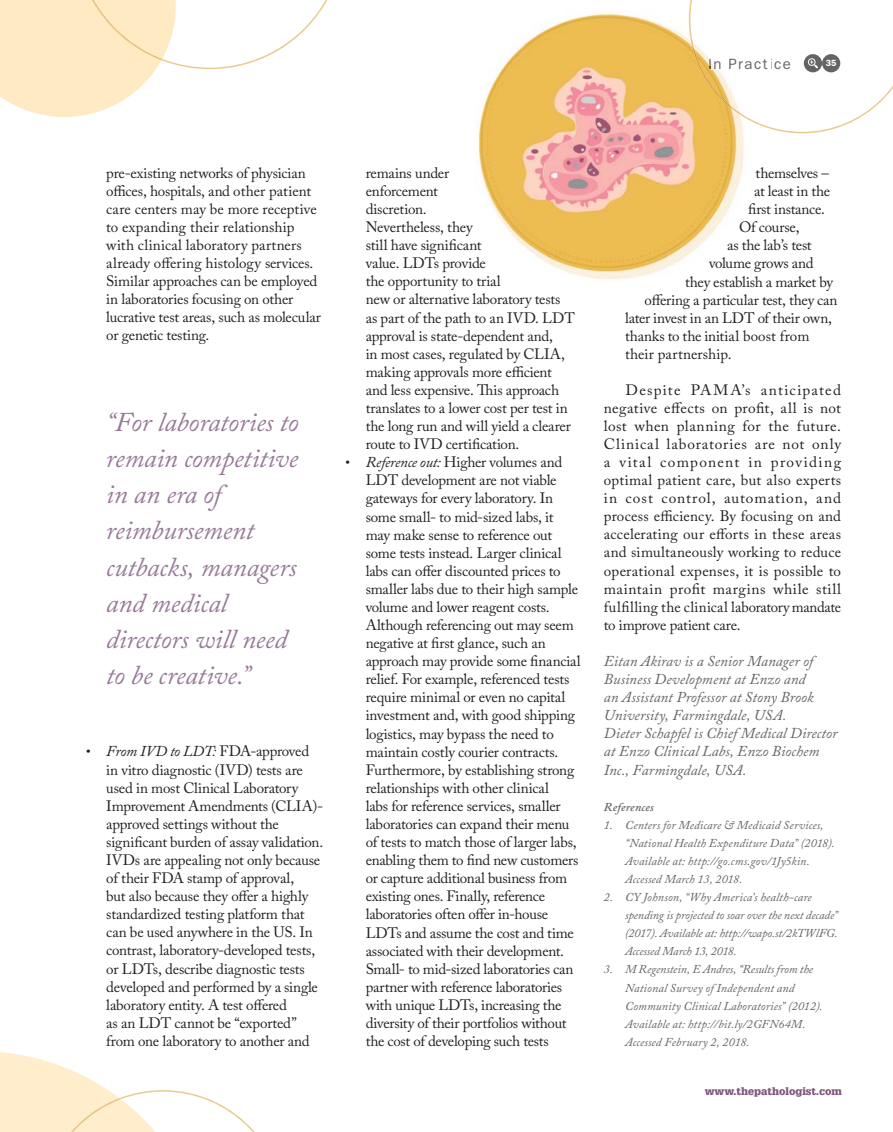
<style>
.page{position:relative;width:893px;height:1132px;background:#fff}
.page>*{position:absolute;margin:0;border:0;box-sizing:border-box;transform-origin:0 0}
.t1{font:italic 27px/36.2px "Adobe Caslon Pro";letter-spacing:-.005em;color:#987899}
.t2{font:15px/18.1px "Adobe Caslon Pro";letter-spacing:-.015em;color:#231f20}
.t3{font:italic 15px/18.1px "Adobe Caslon Pro";color:#636466}
.t4{font:15px "ITC Franklin Gothic Std";letter-spacing:.1em;color:#636466}
.t5{font:italic 12px/18px "Adobe Caslon Pro";letter-spacing:.005em;color:#636466}
.t6{font:italic 600 12px "Adobe Caslon Pro";letter-spacing:.015em;color:#636466}
.t7{font:900 10.5px "Glypha LT Std";color:#7f587e}
.t8{font:600 9px "ITC Franklin Gothic Std";color:#fff}
.s1{color:#615e58}
.s2{font-style:italic}
</style>
<div class="page">
<div style="left:822px;top:54px;width:18px;height:18px;background:#636466;border-radius:50%"></div>
<div style="left:804px;top:54px;width:18px;height:18px;background:#636466;border-radius:50%"></div>
<svg style="left:808px;top:58px;width:10px;height:10px"></svg>
<img style="left:478px;top:13px;width:266px;height:267px">
<img style="left:478px;top:239px;width:4px;height:15px">
<img style="left:478px;top:257px;width:8px;height:15px">
<img style="left:478px;top:275px;width:23px;height:5px">
<img style="left:740px;top:221px;width:4px;height:14px">
<img style="left:728px;top:239px;width:16px;height:11px">
<img style="left:709px;top:257px;width:35px;height:15px">
<img style="left:685px;top:275px;width:59px;height:5px">
<svg style="left:0;top:0;width:327px;height:117px"></svg>
<svg style="left:770px;top:85px;width:123px;height:48px"></svg>
<img style="left:689px;top:0;width:81px;height:129px">
<svg style="left:0;top:1052px;width:254px;height:79px"></svg>
<p class="t4" style="left:708px;top:58px;width:84px"><span class="s1">In</span> Practice</p>
<p class="t8" style="left:826px;top:58px;width:12px">35</p>
<p class="t2" style="left:106px;top:165px;width:216px">pre-existing networks of physician offices, hospitals, and other patient care centers may be more receptive to expanding their relationship with clinical laboratory partners already offering histology services.<br>Similar approaches can be employed in laboratories focusing on other lucrative test areas, such as molecular or genetic testing.</p>
<h1 class="t1" style="left:106px;top:406px;width:194px">“For laboratories to remain competitive in an era of reimbursement cutbacks, managers and medical directors will need to be creative.”</h1>
<p class="t2" style="left:106px;top:743px;width:218px;text-indent:-21px"><span class="s2">• From IVD to LDT:</span> FDA-approved in vitro diagnostic (IVD) tests are used in most Clinical Laboratory Improvement Amendments (CLIA)- approved settings without the significant burden of assay validation.<br>IVDs are appealing not only because of their FDA stamp of approval,<br>but also because they offer a highly standardized testing platform that can be used anywhere in the US. In contrast, laboratory-developed tests, or LDTs, describe diagnostic tests developed and performed by a single laboratory entity. A test offered<br>as an LDT cannot be “exported” from one laboratory to another and</p>
<p class="t2" style="left:366px;top:165px;width:211px">remains under<br>enforcement<br>discretion.<br>Nevertheless, they<br>still have significant<br>value. LDTs provide<br>the opportunity to trial<br>new or alternative laboratory tests as part of the path to an IVD. LDT approval is state-dependent and,<br>in most cases, regulated by CLIA, making approvals more efficient and less expensive. This approach translates to a lower cost per test in the long run and will yield a clearer route to IVD certification.</p>
<p class="t2" style="left:366px;top:454px;width:217px;text-indent:-21px"><span class="s2">• Reference out:</span> Higher volumes and LDT development are not viable gateways for every laboratory. In some small- to mid-sized labs, it may make sense to reference out some tests instead. Larger clinical labs can offer discounted prices to smaller labs due to their high sample volume and lower reagent costs.<br>Although referencing out may seem negative at first glance, such an approach may provide some financial relief. For example, referenced tests require minimal or even no capital investment and, with good shipping logistics, may bypass the need to maintain costly courier contracts.<br>Furthermore, by establishing strong relationships with other clinical<br>labs for reference services, smaller laboratories can expand their menu of tests to match those of larger labs, enabling them to find new customers or capture additional business from existing ones. Finally, reference laboratories often offer in-house LDTs and assume the cost and time associated with their development.<br>Small- to mid-sized laboratories can partner with reference laboratories with unique LDTs, increasing the diversity of their portfolios without the cost of developing such tests</p>
<p class="t2" style="left:756px;top:165px;width:75px">themselves –</p>
<p class="t2" style="left:754px;top:183px;width:78px">at least in the</p>
<p class="t2" style="left:748px;top:201px;width:78px">first instance.</p>
<p class="t2" style="left:739px;top:219px;width:62px">Of course,</p>
<p class="t2" style="left:727px;top:238px;width:86px">as the lab’s test</p>
<p class="t2" style="left:709px;top:256px;width:106px">volume grows and</p>
<p class="t2" style="left:685px;top:274px;width:150px">they establish a market by</p>
<p class="t2" style="left:625px;top:292px;width:214px;text-indent:19px">offering a particular test, they can later invest in an LDT of their own, thanks to the initial boost from their partnership.</p>
<p class="t2" style="left:604px;top:382px;width:239px;text-align:justify;text-indent:22px">Despite PAMA’s anticipated negative effects on profit, all is not lost when planning for the future.<br>Clinical laboratories are not only a vital component in providing optimal patient care, but also experts in cost control, automation, and process efficiency. By focusing on and accelerating our efforts in these areas and simultaneously working to reduce operational expenses, it is possible to maintain profit margins while still fulfilling the clinical laboratory mandate to improve patient care.</p>
<p class="t3" style="left:604px;top:653px;width:235px">Eitan Akirav is a Senior Manager of Business Development at Enzo and<br>an Assistant Professor at Stony Brook University, Farmingdale, USA.<br>Dieter Schapfel is Chief Medical Director at Enzo Clinical Labs, Enzo Biochem Inc., Farmingdale, USA.</p>
<p class="t6" style="left:604px;top:801px;width:52px">References</p>
<p class="t5" style="left:625px;top:816px;width:211px;text-indent:-21px">1. Centers for Medicare &amp; Medicaid Services, “National Health Expenditure Data” (2018).<br>Available at: http://go.cms.gov/1Jy5kin.<br>Accessed March 13, 2018.</p>
<p class="t5" style="left:625px;top:888px;width:214px;text-indent:-21px">2. CY Johnson, “Why America’s health-care spending is projected to soar over the next decade” (2017). Available at: http://wapo.st/2kTWlFG.<br>Accessed March 13, 2018.</p>
<p class="t5" style="left:625px;top:961px;width:199px;text-indent:-21px">3. M Regenstein, E Andres, “Results from the National Survey of Independent and Community Clinical Laboratories” (2012).<br>Available at: http://bit.ly/2GFN64M.<br>Accessed February 2, 2018.</p>
<p class="t2" style="left:652px;top:292px;width:6px">f</p>
<p class="t7" style="left:705px;top:1086px;width:139px">www.thepathologist.com</p>
</div>
